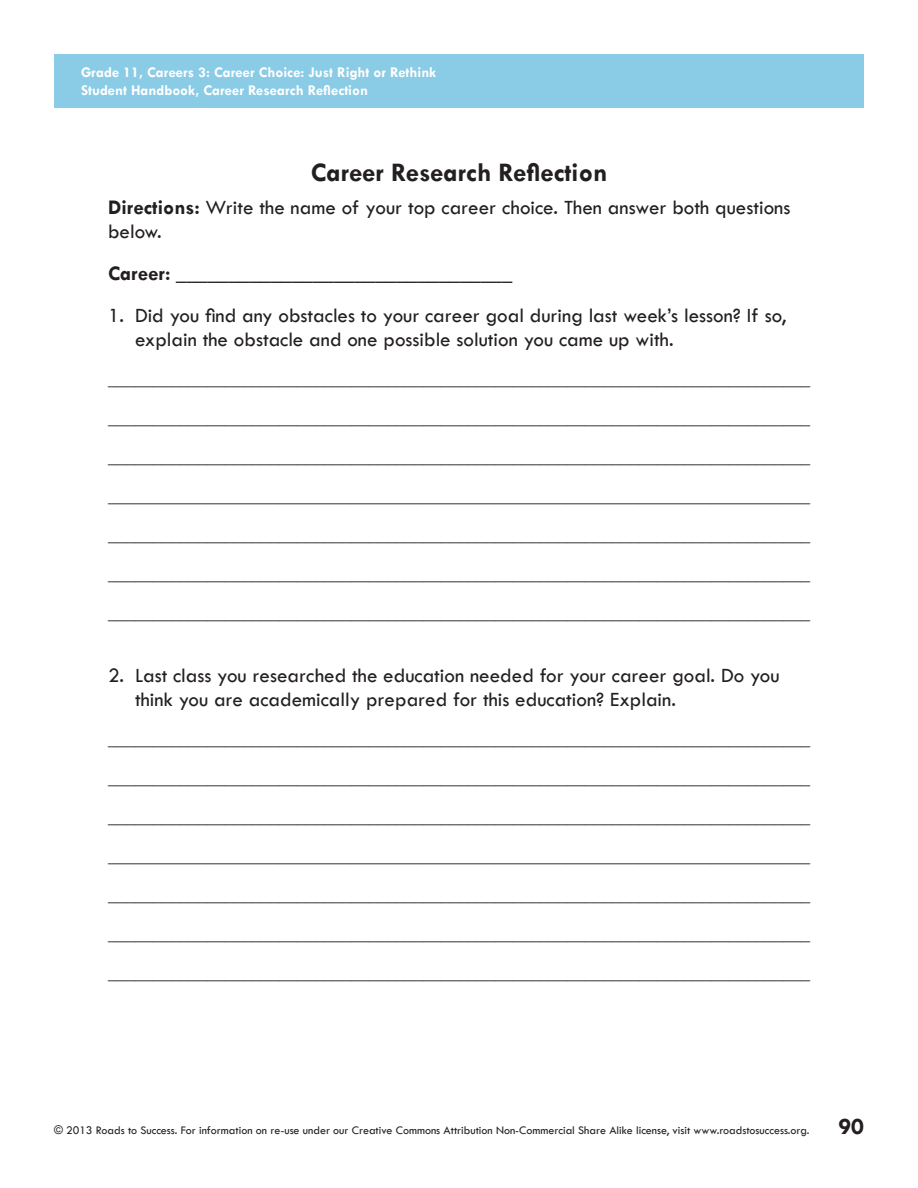
<style>
.page{position:relative;width:918px;height:1188px;background:#fff}
.page>*{position:absolute;margin:0;border:0;box-sizing:border-box;transform-origin:0 0}
.SHFR_Title{font:700 27px "Tw Cen";color:#231f20}
.Lesson_Front_Page_Te{font:700 24px "Tw Cen";color:#231f20}
.SHFR_Text{font:500 21px/24px "Tw Cen";color:#231f20}
.SFHR_Instruction_Lin{font:500 21px/24px "Tw Cen";color:#231f20}
.SHFR_Text-2{font:700 21px "Tw Cen";color:#231f20}
.SHFR_Text-3{font:500 18px "Tw Cen";color:#231f20}
.t1{font:700 15px "Tw Cen";color:#fff}
.t2{font:500 12px "Tw Cen";color:#231f20}
.s1{font-weight:700}
</style>
<div class="page">
<div style="left:54px;top:54px;width:810px;height:54px;background:#8acbe5"></div>
<p class="t1" style="left:81px;top:63px;width:357px">Grade 11, Careers 3: Career Choice: Just Right or Rethink</p>
<p class="t1" style="left:81px;top:81px;width:289px">Student Handbook, Career Research Reflection</p>
<p class="SHFR_Title" style="left:311px;top:156px;width:298px">Career Research Reflection</p>
<p class="SFHR_Instruction_Lin" style="left:108px;top:195px;width:684px"><span class="s1">Directions:</span> Write the name of your top career choice. Then answer both questions below.</p>
<p class="SHFR_Text-2" style="left:108px;top:260px;width:406px">Career: ________________________________</p>
<p class="SHFR_Text" style="left:135px;top:303px;width:653px;text-indent:-27px">1. Did you find any obstacles to your career goal during last week’s lesson? If so, explain the obstacle and one possible solution you came up with.</p>
<p class="SHFR_Text-3" style="left:108px;top:368px;width:703px">______________________________________________________________________________</p>
<p class="SHFR_Text-3" style="left:108px;top:407px;width:703px">______________________________________________________________________________</p>
<p class="SHFR_Text-3" style="left:108px;top:446px;width:703px">______________________________________________________________________________</p>
<p class="SHFR_Text-3" style="left:108px;top:485px;width:703px">______________________________________________________________________________</p>
<p class="SHFR_Text-3" style="left:108px;top:524px;width:703px">______________________________________________________________________________</p>
<p class="SHFR_Text-3" style="left:108px;top:563px;width:703px">______________________________________________________________________________</p>
<p class="SHFR_Text-3" style="left:108px;top:602px;width:703px">______________________________________________________________________________</p>
<p class="SHFR_Text" style="left:135px;top:663px;width:646px;text-indent:-27px">2. Last class you researched the education needed for your career goal. Do you think you are academically prepared for this education? Explain.</p>
<p class="SHFR_Text-3" style="left:108px;top:728px;width:703px">______________________________________________________________________________</p>
<p class="SHFR_Text-3" style="left:108px;top:767px;width:703px">______________________________________________________________________________</p>
<p class="SHFR_Text-3" style="left:108px;top:806px;width:703px">______________________________________________________________________________</p>
<p class="SHFR_Text-3" style="left:108px;top:845px;width:703px">______________________________________________________________________________</p>
<p class="SHFR_Text-3" style="left:108px;top:884px;width:703px">______________________________________________________________________________</p>
<p class="SHFR_Text-3" style="left:108px;top:923px;width:703px">______________________________________________________________________________</p>
<p class="SHFR_Text-3" style="left:108px;top:962px;width:703px">______________________________________________________________________________</p>
<p class="t2" style="left:54px;top:1123px;width:757px">© 2013 Roads to Success. For information on re-use under our Creative Commons Attribution Non-Commercial Share Alike license, visit www.roadstosuccess.org.</p>
<p class="Lesson_Front_Page_Te" style="left:839px;top:1112px;width:27px">90</p>
</div>
